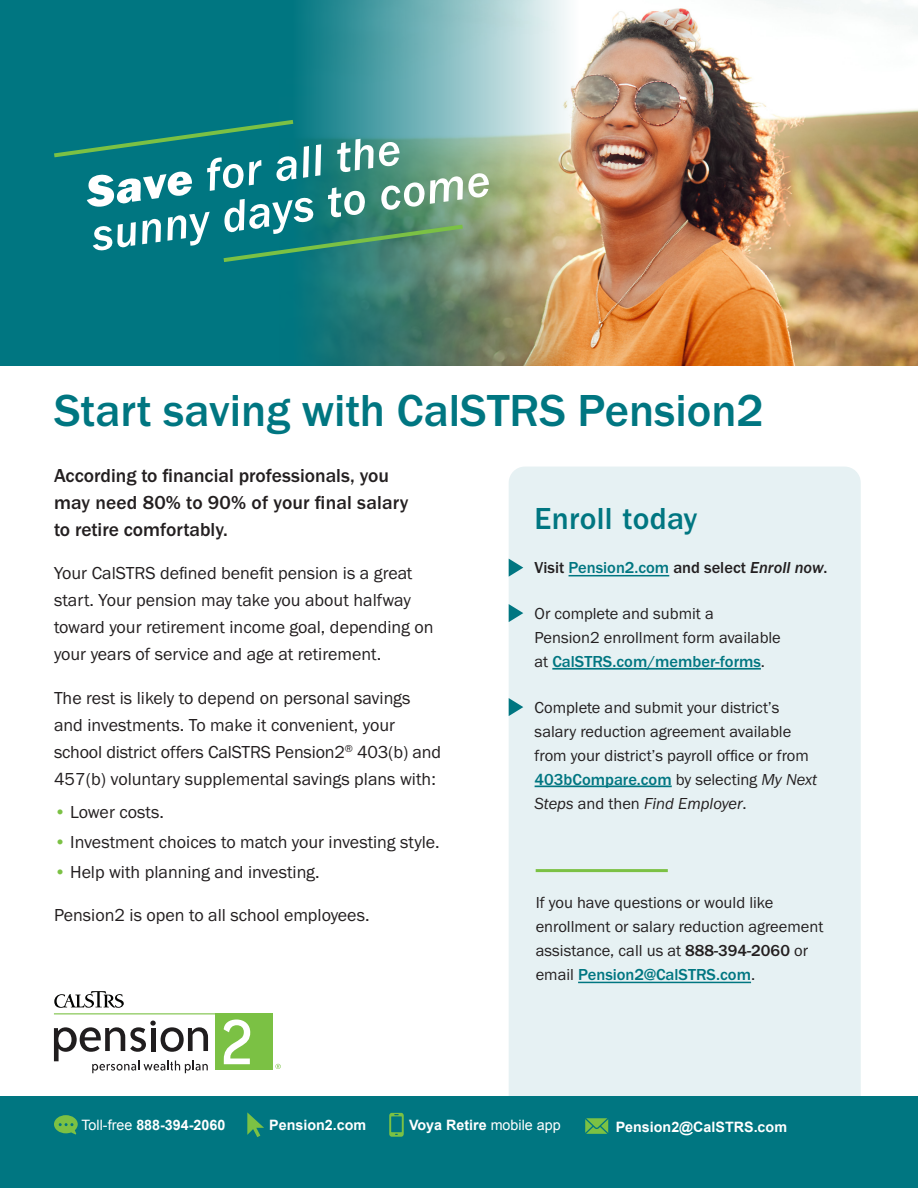
<style>
.page{position:relative;width:918px;height:1188px;background:#fff}
.page>*{position:absolute;margin:0;border:0;box-sizing:border-box;transform-origin:0 0}
.t1{font:500 46.5px "Franklin Gothic URW";color:#007681}
.t2{font:45.9px/43.5px "Franklin Gothic URW Med Ita";color:#fff}
.callout_text{font:500 31.5px "ITC Franklin Gothic Std";letter-spacing:.01em;color:#007681}
.t3{font:500 19.5px/27px "Franklin Gothic URW";color:#231f20}
.t4{font:18px/27px "Franklin Gothic URW Boo";color:#231f20}
.t5{font:16.5px/24px "Franklin Gothic URW Boo";color:#231f20}
.t6{font:500 16.5px "Franklin Gothic URW";color:#231f20}
.t7{font:700 14.25px "Arial";color:#fff}
.s1{font-family:"Franklin Gothic URW Hea Ita"}
.s2{font-family:"Franklin Gothic URW Dem";color:#7bc144}
.s3{color:#007681}
.s4{font-family:"Franklin Gothic URW Med Ita";font-weight:400}
.s5{font-family:"Franklin Gothic URW";font-weight:500;color:#007681}
.s6{font-family:"Franklin Gothic URW Boo Ita"}
.s7{font-family:"Franklin Gothic URW";font-weight:500}
.s8{font-weight:400}
</style>
<div class="page">
<div style="left:509px;top:467px;width:352px;height:691px;background:#e6f1f3;border-radius:16px"></div>
<hr style="left:569px;top:575px;width:100px;height:1px;background:#007681">
<hr style="left:552px;top:668px;width:209px;height:2px;background:#007681">
<hr style="left:535px;top:786px;width:137px;height:1px;background:#007681">
<svg style="left:509px;top:559px;width:14px;height:18px"></svg>
<svg style="left:509px;top:604px;width:14px;height:18px"></svg>
<svg style="left:509px;top:698px;width:14px;height:18px"></svg>
<div style="left:0;top:1097px;width:918px;height:91px;background:#007681"></div>
<svg style="left:389px;top:1113px;width:15px;height:24px"></svg>
<svg style="left:54px;top:1115px;width:24px;height:19px"></svg>
<svg style="left:247px;top:1112px;width:17px;height:25px"></svg>
<svg style="left:585px;top:1118px;width:23px;height:16px"></svg>
<hr style="left:536px;top:869px;width:132px;height:3px;background:#7bc144">
<hr style="left:578px;top:982px;width:173px;height:1px;background:#007681">
<div style="left:0;top:0;width:918px;height:365px;background:#007681"></div>
<img style="left:303px;top:0;width:615px;height:365px">
<svg style="left:54px;top:120px;width:240px;height:38px"></svg>
<svg style="left:223px;top:222px;width:244px;height:43px"></svg>
<div style="left:216px;top:1013px;width:57px;height:57px;background:#7bc144"></div>
<svg style="left:224px;top:1020px;width:26px;height:44px"></svg>
<hr style="left:54px;top:1013px;width:165px;height:1px;background:#7bc144">
<svg style="left:54px;top:1021px;width:154px;height:52px"></svg>
<svg style="left:54px;top:991px;width:70px;height:17px"></svg>
<svg style="left:275px;top:1064px;width:6px;height:5px"></svg>
<p class="t2" style="left:83px;top:171px;width:403px;rotate:-8deg"><span class="s1">Save</span> for all the sunny days to come</p>
<p class="t1" style="left:54px;top:382px;width:711px">Start saving with CalSTRS Pension2</p>
<p class="t3" style="left:54px;top:462px;width:356px">According to financial professionals, you may need 80% to 90% of your final salary to retire comfortably.</p>
<p class="t4" style="left:54px;top:560px;width:381px">Your CalSTRS defined benefit pension is a great start. Your pension may take you about halfway toward your retirement income goal, depending on your years of service and age at retirement.</p>
<p class="t4" style="left:54px;top:684px;width:389px">The rest is likely to depend on personal savings and investments. To make it convenient, your school district offers CalSTRS Pension2<sup>®</sup> 403(b) and 457(b) voluntary supplemental savings plans with:</p>
<p class="t4" style="left:54px;top:799px;width:112px"><span class="s2">•</span> Lower costs.</p>
<p class="t4" style="left:54px;top:828px;width:387px"><span class="s2">•</span> Investment choices to match your investing style.</p>
<p class="t4" style="left:54px;top:858px;width:267px"><span class="s2">•</span> Help with planning and investing.</p>
<p class="t4" style="left:54px;top:901px;width:317px">Pension2 is open to all school employees.</p>
<p class="callout_text" style="left:535px;top:501px;width:164px">Enroll today</p>
<p class="t6" style="left:535px;top:558px;width:294px">Visit <span class="s3">Pension2.com</span> and select <span class="s4">Enroll now</span>.</p>
<p class="t5" style="left:535px;top:601px;width:248px">Or complete and submit a<br>Pension2 enrollment form available at <span class="s5">CalSTRS.com/member-forms</span>.</p>
<p class="t5" style="left:535px;top:695px;width:284px">Complete and submit your district’s salary reduction agreement available from your district’s payroll office or from <span class="s5">403bCompare.com</span> by selecting <span class="s6">My Next Steps</span> and then <span class="s6">Find Employer</span>.</p>
<p class="t5" style="left:536px;top:890px;width:289px">If you have questions or would like enrollment or salary reduction agreement assistance, call us at <span class="s7">888-394-2060</span> or email <span class="s5">Pension2@CalSTRS.com</span>.</p>
<p class="t7" style="left:81px;top:1116px;width:145px"><span class="s8">Toll-free</span> 888-394-2060</p>
<p class="t7" style="left:269px;top:1116px;width:98px">Pension2.com</p>
<p class="t7" style="left:409px;top:1116px;width:153px">Voya Retire <span class="s8">mobile app</span></p>
<p class="t7" style="left:616px;top:1118px;width:173px">Pension2@CalSTRS.com</p>
</div>
